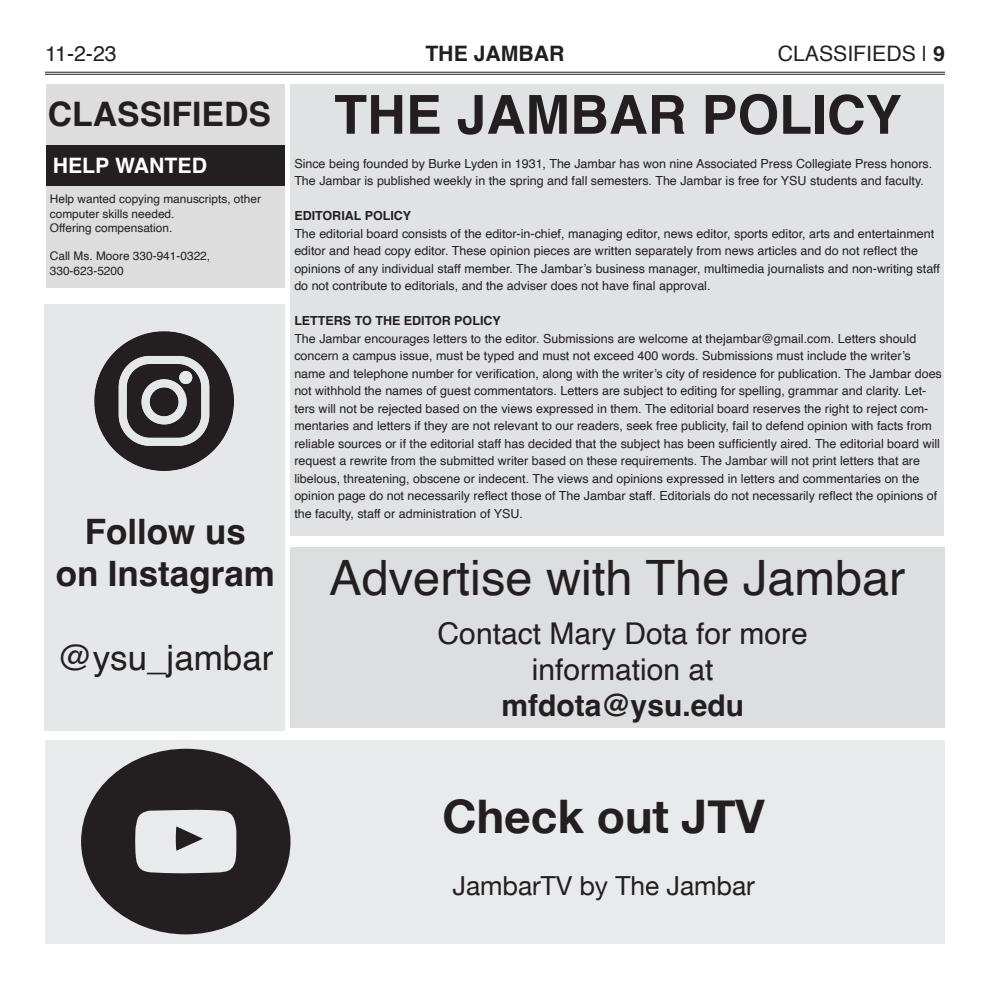
<style>
.page{position:relative;width:990px;height:990px;background:#fff}
.page>*{position:absolute;margin:0;border:0;box-sizing:border-box;transform-origin:0 0}
.Byline{font:700 53.75px "Helvetica";color:#231f20}
.t1{font:48.75px "Helvetica";color:#231f20}
.Box_head{font:700 46.25px "Helvetica Neue";color:#231f20}
.Byline-2{font:700 35px "Helvetica";color:#231f20}
.t2{font:35px "Helvetica";color:#231f20}
.Byline-3{font:700 33.75px "Helvetica";color:#231f20}
.t3{font:30px "Helvetica";color:#231f20}
.t4{font:700 30px "Helvetica";color:#231f20}
.Boxtext{font:26.25px "Helvetica Neue";color:#231f20}
.t5{font:21.25px "Helvetica";color:#231f20}
.Byline-4{font:700 21.25px "Helvetica";color:#fff}
.t6{font:700 21.25px "Helvetica";color:#231f20}
.t7{font:20.5px "Helvetica Neue";color:#231f20}
.Byline-5{font:12.5px/17.5px "Helvetica";color:#231f20}
.Byline-6{font:700 12.5px "Helvetica";color:#231f20}
.t8{font:11.88px/14.2px "Helvetica";color:#231f20}
.s1{font-weight:700}
</style>
<div class="page">
<hr style="left:45px;top:72px;width:900px;height:1px;background:#231f20">
<hr style="left:45px;top:74px;width:900px;height:1px;background:#231f20">
<div style="left:45px;top:740px;width:900px;height:203px;background:#e9eaeb"></div>
<div style="left:46px;top:85px;width:238px;height:203px;background:#dedddd"></div>
<div style="left:290px;top:85px;width:654px;height:451px;background:#e1e2e4"></div>
<div style="left:44px;top:304px;width:240px;height:427px;background:#e6e7e9"></div>
<div style="left:46px;top:146px;width:238px;height:40px;background:#231f20"></div>
<div style="left:290px;top:547px;width:655px;height:181px;background:#dddee0"></div>
<img style="left:94px;top:331px;width:140px;height:140px">
<svg style="left:81px;top:748px;width:210px;height:186px"></svg>
<p class="t5" style="left:45px;top:37px;width:73px">11-2-23</p>
<p class="t6" style="left:425px;top:40px;width:141px">THE JAMBAR</p>
<p class="t5" style="left:778px;top:37px;width:169px">CLASSIFIEDS | <span class="s1">9</span></p>
<p class="Byline-3" style="left:48px;top:94px;width:225px">CLASSIFIEDS</p>
<p class="Byline-4" style="left:53px;top:153px;width:156px">HELP WANTED</p>
<p class="t8" style="left:50px;top:193px;width:213px">Help wanted copying manuscripts, other computer skills needed.</p>
<p class="t8" style="left:50px;top:221px;width:124px">Offering compensation.</p>
<p class="t8" style="left:50px;top:250px;width:162px">Call Ms. Moore 330-941-0322,</p>
<p class="t8" style="left:50px;top:264px;width:75px">330-623-5200</p>
<p class="Byline-2" style="left:85px;top:510px;width:163px">Follow us</p>
<p class="t7" style="left:104px;top:524px;width:123px">@ysu_jambar</p>
<p class="Byline-2" style="left:56px;top:552px;width:221px">on Instagram</p>
<p class="t2" style="left:57px;top:630px;width:218px">@ysu_jambar</p>
<p class="Byline" style="left:334px;top:82px;width:569px">THE JAMBAR POLICY</p>
<p class="Byline-5" style="left:294px;top:155px;width:639px">Since being founded by Burke Lyden in 1931, The Jambar has won nine Associated Press Collegiate Press honors.<br>The Jambar is published weekly in the spring and fall semesters. The Jambar is free for YSU students and faculty.</p>
<p class="Byline-6" style="left:294px;top:208px;width:118px">EDITORIAL POLICY</p>
<p class="Byline-5" style="left:294px;top:225px;width:647px">The editorial board consists of the editor-in-chief, managing editor, news editor, sports editor, arts and entertainment editor and head copy editor. These opinion pieces are written separately from news articles and do not reflect the opinions of any individual staff member. The Jambar’s business manager, multimedia journalists and non-writing staff do not contribute to editorials, and the adviser does not have final approval.</p>
<p class="Byline-6" style="left:294px;top:313px;width:208px">LETTERS TO THE EDITOR POLICY</p>
<p class="Byline-5" style="left:294px;top:330px;width:649px">The Jambar encourages letters to the editor. Submissions are welcome at thejambar@gmail.com. Letters should concern a campus issue, must be typed and must not exceed 400 words. Submissions must include the writer’s name and telephone number for verification, along with the writer’s city of residence for publication. The Jambar does not withhold the names of guest commentators. Letters are subject to editing for spelling, grammar and clarity. Let&shy;ters will not be rejected based on the views expressed in them. The editorial board reserves the right to reject com&shy;mentaries and letters if they are not relevant to our readers, seek free publicity, fail to defend opinion with facts from reliable sources or if the editorial staff has decided that the subject has been sufficiently aired. The editorial board will request a rewrite from the submitted writer based on these requirements. The Jambar will not print letters that are libelous, threatening, obscene or indecent. The views and opinions expressed in letters and commentaries on the opinion page do not necessarily reflect those of The Jambar staff. Editorials do not necessarily reflect the opinions of the faculty, staff or administration of YSU.</p>
<p class="t1" style="left:329px;top:541px;width:578px">Advertise with The Jambar</p>
<p class="t3" style="left:438px;top:611px;width:372px">Contact Mary Dota for more</p>
<p class="t3" style="left:532px;top:647px;width:183px">information at</p>
<p class="t4" style="left:501px;top:687px;width:244px">mfdota@ysu.edu</p>
<p class="Box_head" style="left:443px;top:780px;width:324px">Check out JTV</p>
<p class="Boxtext" style="left:452px;top:867px;width:304px">JambarTV by The Jambar</p>
</div>
